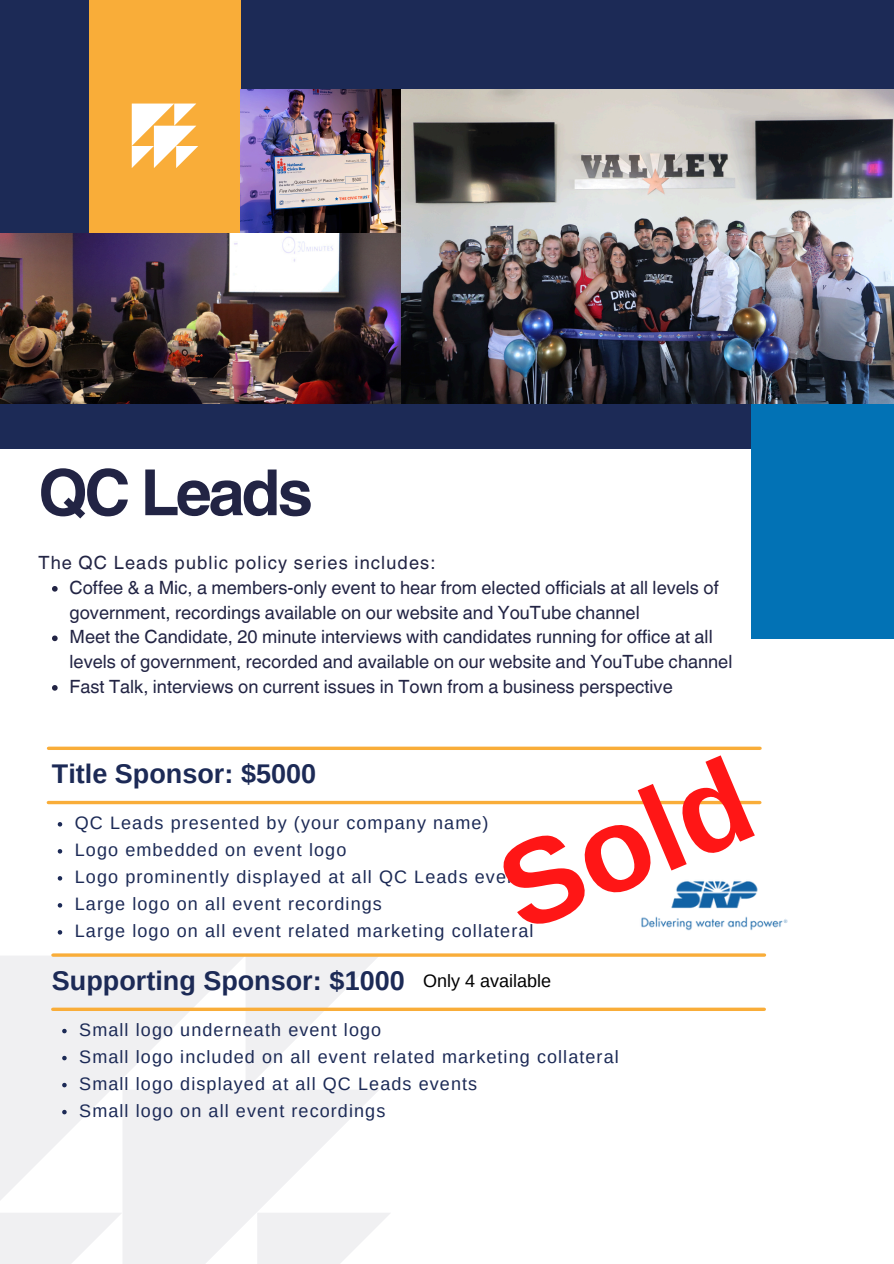
<style>
.page{position:relative;width:894px;height:1264px;background:#fff}
.page>*{position:absolute;margin:0;border:0;box-sizing:border-box;transform-origin:0 0}
.t1{font:700 120px "Arimo";color:#ff1616}
.t2{font:700 63.6px "Helvetica World";letter-spacing:-.055em;color:#222444}
.t3{font:700 27px "Arimo";color:#1c2a56}
.t4{font:18.3px/24.8px "Helvetica World";color:#222444}
.t5{font:18.3px "Helvetica World";letter-spacing:.06em;color:#222444}
.t6{font:18px "Arimo";letter-spacing:.06em;color:#1c2a56}
.t7{font:18px "Arimo";color:#000}
</style>
<div class="page">
<div style="left:0;top:0;width:893px;height:448px;background:#1c2a56"></div>
<div style="left:89px;top:0;width:152px;height:233px;background:#f9ad39"></div>
<div style="left:751px;top:401px;width:142px;height:238px;background:#0272b5"></div>
<img style="left:400px;top:89px;width:493px;height:314px">
<img style="left:241px;top:89px;width:159px;height:144px">
<img style="left:0;top:233px;width:400px;height:170px">
<svg style="left:132px;top:103px;width:66px;height:65px"></svg>
<svg style="left:52px;top:586px;width:6px;height:5px"></svg>
<svg style="left:52px;top:635px;width:6px;height:6px"></svg>
<svg style="left:52px;top:685px;width:6px;height:5px"></svg>
<svg style="left:48px;top:746px;width:711px;height:4px;background:#f9b958"></svg>
<svg style="left:48px;top:800px;width:711px;height:4px;background:#fabe63"></svg>
<hr style="left:53px;top:953px;width:711px;height:3px;background:#f9ad39">
<svg style="left:391px;top:1007px;width:373px;height:4px"></svg>
<img style="left:615px;top:881px;width:173px;height:75px">
<svg style="left:58px;top:822px;width:4px;height:4px"></svg>
<svg style="left:58px;top:849px;width:4px;height:4px"></svg>
<svg style="left:58px;top:876px;width:4px;height:4px"></svg>
<svg style="left:58px;top:903px;width:4px;height:4px"></svg>
<svg style="left:58px;top:930px;width:4px;height:4px"></svg>
<svg style="left:0;top:955px;width:391px;height:308px"></svg>
<p class="t2" style="left:38px;top:440px;width:276px">QC Leads</p>
<p class="t5" style="left:38px;top:552px;width:398px">The QC Leads public policy series includes:</p>
<h2 class="t4" style="left:69px;top:575px;width:650px">Coffee &amp; a Mic, a members-only event to hear from elected officials at all levels of government, recordings available on our website and YouTube channel</h2>
<p class="t4" style="left:69px;top:624px;width:664px">Meet the Candidate, 20 minute interviews with candidates running for office at all levels of government, recorded and available on our website and YouTube channel</p>
<p class="t4" style="left:69px;top:674px;width:604px">Fast Talk, interviews on current issues in Town from a business perspective</p>
<p class="t1" style="left:480px;top:833px;width:261px;rotate:-23deg">Sold</p>
<p class="t3" style="left:52px;top:758px;width:266px">Title Sponsor: $5000</p>
<h1 class="t6" style="left:75px;top:812px;width:415px">QC Leads presented by (your company name)</h1>
<h3 class="t6" style="left:75px;top:839px;width:273px">Logo embedded on event logo</h3>
<p class="t6" style="left:75px;top:866px;width:460px">Logo prominently displayed at all QC Leads events</p>
<p class="t6" style="left:75px;top:893px;width:308px">Large logo on all event recordings</p>
<p class="t6" style="left:75px;top:920px;width:460px">Large logo on all event related marketing collateral</p>
<p class="t3" style="left:52px;top:965px;width:354px">Supporting Sponsor: $1000</p>
<p class="t7" style="left:423px;top:970px;width:129px">Only 4 available</p>
<p class="t6" style="left:79px;top:1019px;width:303px">Small logo underneath event logo</p>
<p class="t6" style="left:79px;top:1046px;width:541px">Small logo included on all event related marketing collateral</p>
<h3 class="t6" style="left:79px;top:1073px;width:399px">Small logo displayed at all QC Leads events</h3>
<p class="t6" style="left:79px;top:1100px;width:307px">Small logo on all event recordings</p>
</div>
